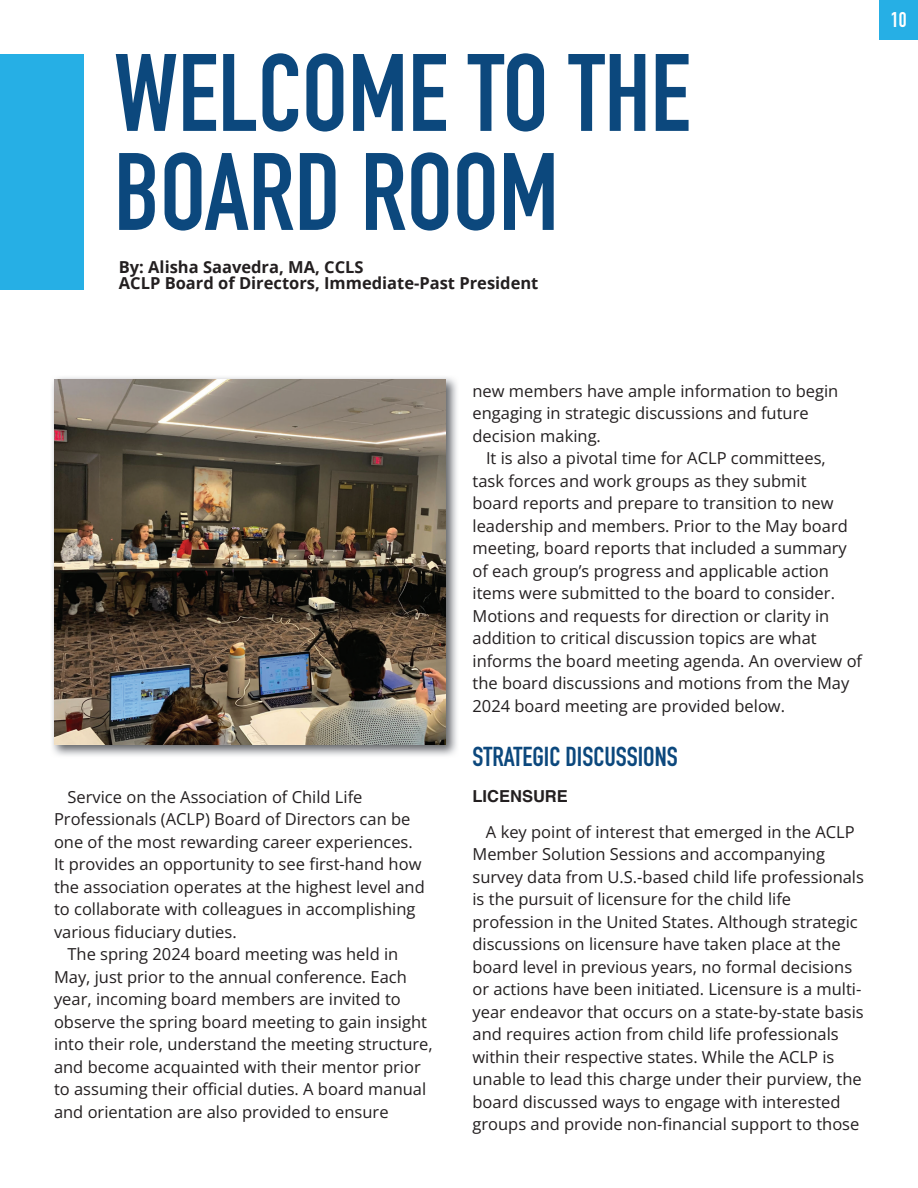
<style>
.page{position:relative;width:918px;height:1188px;background:#fff}
.page>*{position:absolute;margin:0;border:0;box-sizing:border-box;transform-origin:0 0}
.t1{font:700 108px/99px "DIN Condensed";color:#0c487d}
.t2{font:700 27px "DIN Condensed";color:#0c487d}
.t3{font:700 21px "DIN Condensed";color:#fff}
.t4{font:16.5px/22.5px "Open Sans";color:#231f20}
.t5{font:700 16.5px/16.5px "Open Sans";color:#231f20}
.t6{font:700 16.5px "Helvetica";color:#231f20}
</style>
<div class="page">
<div style="left:880px;top:0;width:38px;height:39px;background:#26afe5"></div>
<div style="left:0;top:54px;width:84px;height:235px;background:#26afe5"></div>
<img style="left:52px;top:377px;width:405px;height:379px">
<img style="left:54px;top:379px;width:392px;height:366px">
<h1 class="t1" style="left:114px;top:43px;width:578px">WELCOME TO THE<br>BOARD ROOM</h1>
<p class="t5" style="left:119px;top:258px;width:421px">By: Alisha Saavedra, MA, CCLS<br>ACLP Board of Directors, Immediate-Past President</p>
<p class="t3" style="left:891px;top:6px;width:17px">10</p>
<p class="t4" style="left:68px;top:785px;width:297px">Service on the Association of Child Life</p>
<p class="t4" style="left:54px;top:808px;width:358px">Professionals (ACLP) Board of Directors can be</p>
<p class="t4" style="left:54px;top:830px;width:360px">one of the most rewarding career experiences.</p>
<p class="t4" style="left:54px;top:853px;width:369px">It provides an opportunity to see first-hand how</p>
<p class="t4" style="left:54px;top:875px;width:372px">the association operates at the highest level and</p>
<p class="t4" style="left:54px;top:898px;width:363px">to collaborate with colleagues in accomplishing</p>
<p class="t4" style="left:54px;top:920px;width:184px">various fiduciary duties.</p>
<p class="t4" style="left:68px;top:943px;width:332px">The spring 2024 board meeting was held in</p>
<p class="t4" style="left:54px;top:965px;width:354px">May, just prior to the annual conference. Each</p>
<p class="t4" style="left:54px;top:988px;width:348px">year, incoming board members are invited to</p>
<p class="t4" style="left:54px;top:1010px;width:375px">observe the spring board meeting to gain insight</p>
<p class="t4" style="left:54px;top:1033px;width:380px">into their role, understand the meeting structure,</p>
<p class="t4" style="left:54px;top:1055px;width:368px">and become acquainted with their mentor prior</p>
<p class="t4" style="left:54px;top:1078px;width:374px">to assuming their official duties. A board manual</p>
<p class="t4" style="left:54px;top:1100px;width:336px">and orientation are also provided to ensure</p>
<p class="t4" style="left:473px;top:379px;width:367px">new members have ample information to begin engaging in strategic discussions and future decision making.</p>
<p class="t4" style="left:473px;top:447px;width:391px;text-indent:13px">It is also a pivotal time for ACLP committees,<br>task forces and work groups as they submit<br>board reports and prepare to transition to new leadership and members. Prior to the May board meeting, board reports that included a summary of each group’s progress and applicable action items were submitted to the board to consider.<br>Motions and requests for direction or clarity in addition to critical discussion topics are what informs the board meeting agenda. An overview of the board discussions and motions from the May 2024 board meeting are provided below.</p>
<h2 class="t2" style="left:472px;top:738px;width:207px">STRATEGIC DISCUSSIONS</h2>
<p class="t6" style="left:472px;top:786px;width:97px">LICENSURE</p>
<p class="t4" style="left:472px;top:820px;width:393px;text-indent:13px">A key point of interest that emerged in the ACLP Member Solution Sessions and accompanying survey data from U.S.-based child life professionals is the pursuit of licensure for the child life profession in the United States. Although strategic discussions on licensure have taken place at the board level in previous years, no formal decisions or actions have been initiated. Licensure is a multi&shy;year endeavor that occurs on a state-by-state basis and requires action from child life professionals within their respective states. While the ACLP is unable to lead this charge under their purview, the board discussed ways to engage with interested groups and provide non-financial support to those</p>
</div>
